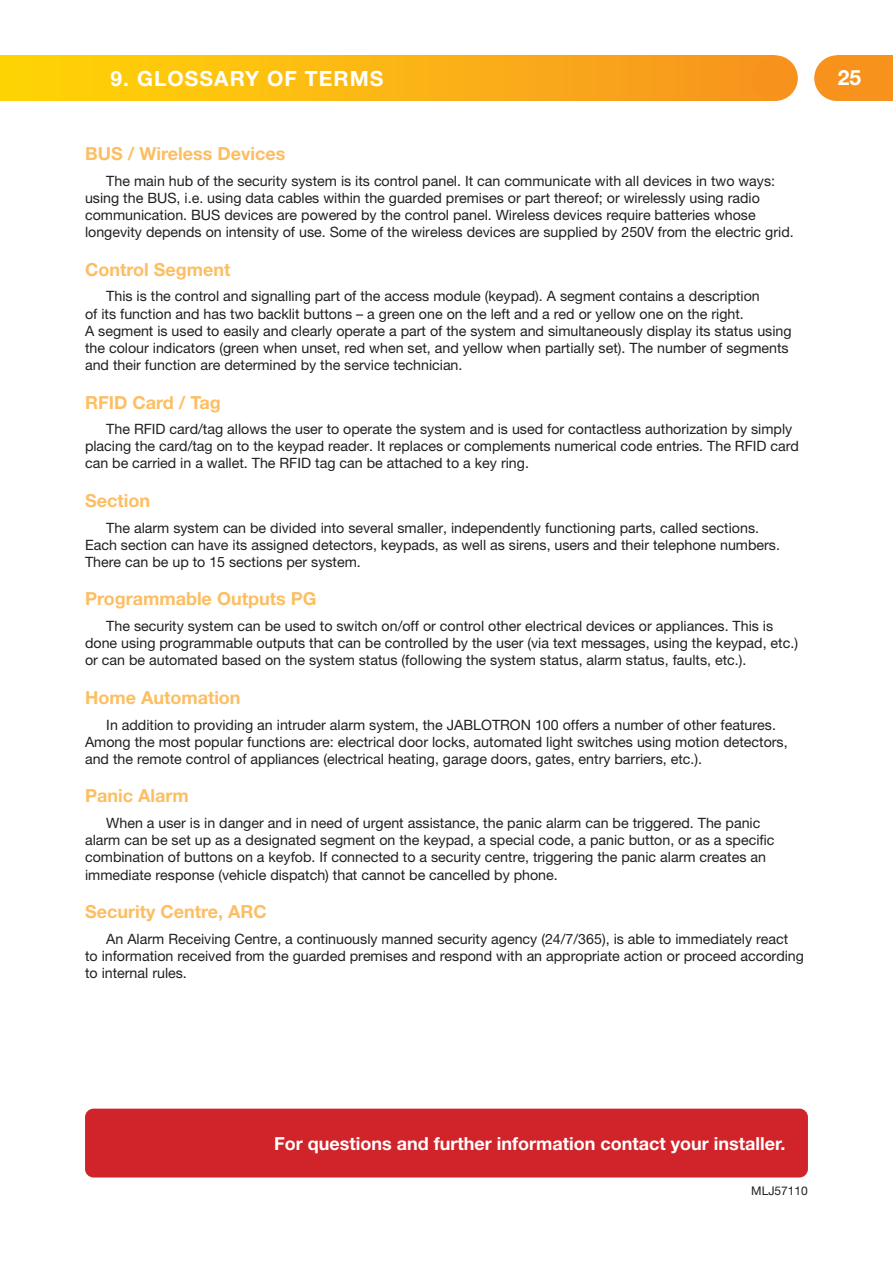
<style>
.page{position:relative;width:893px;height:1263px;background:#fff}
.page>*{position:absolute;margin:0;border:0;box-sizing:border-box;transform-origin:0 0}
.zakladni_pismo{font:700 21px "Helvetica Neue LT Pro";letter-spacing:.05em;color:#fff}
.Normální{font:700 18px "Helvetica Neue LT Pro";color:#fdbe62}
.t1{font:700 18px "Helvetica Neue LT Pro";color:#fff}
.Normální-2{font:14.25px/17.1px "Helvetica Neue LT Pro";color:#231f20}
.zakladni_pismo-2{font:12px "Helvetica Neue LT Pro";color:#231f20}
</style>
<div class="page">
<div style="left:837px;top:55px;width:56px;height:46px;background:#f7931d"></div>
<div style="left:814px;top:55px;width:46px;height:46px;background:#f7931d;border-radius:50%"></div>
<div style="left:0;top:55px;width:775px;height:46px;background:linear-gradient(to right,#ffd606,#f79421)"></div>
<div style="left:752px;top:55px;width:46px;height:46px;background:#f7931d;border-radius:50%"></div>
<div style="left:85px;top:1108px;width:723px;height:69px;background:#d1232a;border-radius:9px"></div>
<p class="zakladni_pismo" style="left:111px;top:65px;width:274px">9. GLOSSARY OF TERMS</p>
<p class="Normální" style="left:85px;top:142px;width:202px">BUS / Wireless Devices</p>
<p class="Normální-2" style="left:85px;top:172px;width:710px;text-indent:21px">The main hub of the security system is its control panel. It can communicate with all devices in two ways: using the BUS, i.e. using data cables within the guarded premises or part thereof; or wirelessly using radio communication. BUS devices are powered by the control panel. Wireless devices require batteries whose longevity depends on intensity of use. Some of the wireless devices are supplied by 250V from the electric grid.</p>
<p class="Normální" style="left:85px;top:258px;width:147px">Control Segment</p>
<p class="Normální-2" style="left:85px;top:288px;width:708px;text-indent:21px">This is the control and signalling part of the access module (keypad). A segment contains a description<br>of its function and has two backlit buttons – a green one on the left and a red or yellow one on the right.<br>A segment is used to easily and clearly operate a part of the system and simultaneously display its status using the colour indicators (green when unset, red when set, and yellow when partially set). The number of segments and their function are determined by the service technician.</p>
<p class="Normální" style="left:85px;top:391px;width:137px">RFID Card / Tag</p>
<p class="Normální-2" style="left:85px;top:420px;width:715px;text-indent:21px">The RFID card/tag allows the user to operate the system and is used for contactless authorization by simply placing the card/tag on to the keypad reader. It replaces or complements numerical code entries. The RFID card can be carried in a wallet. The RFID tag can be attached to a key ring.</p>
<p class="Normální" style="left:85px;top:489px;width:66px">Section</p>
<p class="Normální-2" style="left:85px;top:519px;width:696px;text-indent:21px">The alarm system can be divided into several smaller, independently functioning parts, called sections.<br>Each section can have its assigned detectors, keypads, as well as sirens, users and their telephone numbers.<br>There can be up to 15 sections per system.</p>
<p class="Normální" style="left:85px;top:588px;width:233px">Programmable Outputs PG</p>
<p class="Normální-2" style="left:85px;top:617px;width:714px;text-indent:21px">The security system can be used to switch on/off or control other electrical devices or appliances. This is done using programmable outputs that can be controlled by the user (via text messages, using the keypad, etc.) or can be automated based on the system status (following the system status, alarm status, faults, etc.).</p>
<p class="Normální" style="left:85px;top:686px;width:157px">Home Automation</p>
<p class="Normální-2" style="left:85px;top:716px;width:704px;text-indent:21px">In addition to providing an intruder alarm system, the JABLOTRON 100 offers a number of other features.<br>Among the most popular functions are: electrical door locks, automated light switches using motion detectors, and the remote control of appliances (electrical heating, garage doors, gates, entry barriers, etc.).</p>
<p class="Normální" style="left:85px;top:785px;width:105px">Panic Alarm</p>
<p class="Normální-2" style="left:85px;top:814px;width:691px;text-indent:21px">When a user is in danger and in need of urgent assistance, the panic alarm can be triggered. The panic alarm can be set up as a designated segment on the keypad, a special code, a panic button, or as a specific combination of buttons on a keyfob. If connected to a security centre, triggering the panic alarm creates an immediate response (vehicle dispatch) that cannot be cancelled by phone.</p>
<p class="Normální" style="left:85px;top:900px;width:183px">Security Centre, ARC</p>
<p class="Normální-2" style="left:85px;top:930px;width:720px;text-indent:21px">An Alarm Receiving Centre, a continuously manned security agency (24/7/365), is able to immediately react to information received from the guarded premises and respond with an appropriate action or proceed according to internal rules.</p>
<h1 class="zakladni_pismo" style="left:838px;top:65px;width:25px">25</h1>
<p class="t1" style="left:274px;top:1132px;width:513px">For questions and further information contact your installer.</p>
<p class="zakladni_pismo-2" style="left:751px;top:1183px;width:58px">MLJ57110</p>
</div>
